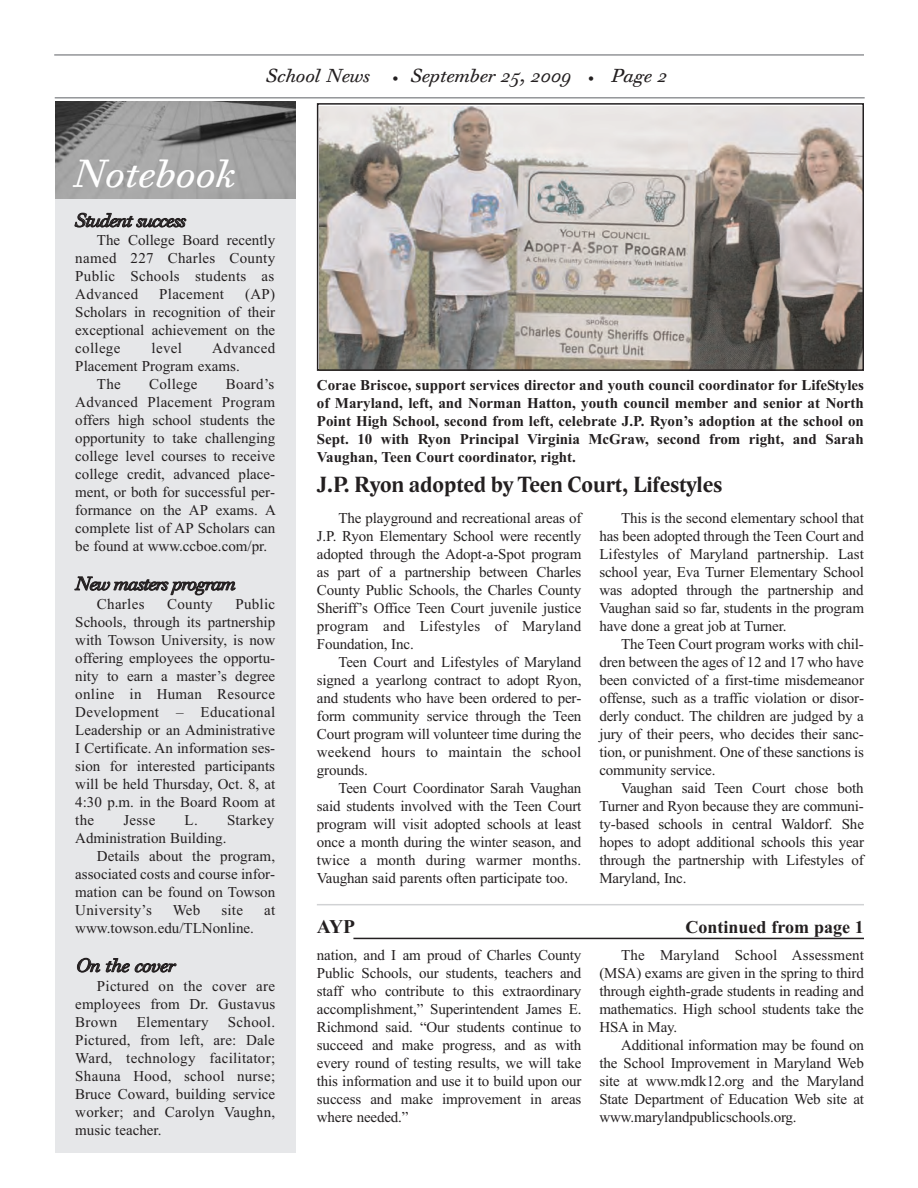
<style>
.page{position:relative;width:918px;height:1188px;background:#fff}
.page>*{position:absolute;margin:0;border:0;box-sizing:border-box;transform-origin:0 0}
.t1{font:italic 37.5px "Walbaum Text OT";color:#fff}
.t2{font:700 22.5px "Lido STFCE";color:#231f20}
.t3{font:700 19.5px "Times New Roman";color:#231f20}
.t4{font:italic 18px "Walbaum Text OT";color:#231f20}
.t5{font:italic 18px "Walbaum Text OT";letter-spacing:-.055em;color:#231f20}
.t6{font:700 18px "Times New Roman";color:#231f20}
.t7{font:italic 18px "Walbaum Text OT";letter-spacing:-.03em;color:#231f20}
.t8{font:15px/18px "Times New Roman";color:#231f20;text-align:justify}
.t9{font:700 15px/18px "Times New Roman";color:#231f20;text-align:justify}
.t10{font:15px "Times New Roman";letter-spacing:.02em;color:#231f20}
.s1{font-size:10.5px}
</style>
<div class="page">
<hr style="left:54px;top:54px;width:810px;height:2px;background:#939598">
<hr style="left:55px;top:97px;width:810px;height:2px;background:#939598">
<div style="left:55px;top:135px;width:241px;height:1018px;background:#e6e7e9"></div>
<img style="left:55px;top:102px;width:240px;height:96px">
<hr style="left:317px;top:904px;width:547px;height:1px;background:#d1d2d4">
<hr style="left:353px;top:938px;width:511px;height:1px;background:#231f20">
<img style="left:320px;top:106px;width:541px;height:262px">
<div style="left:317px;top:103px;width:547px;height:268px;border:2px solid #231f20"></div>
<h1 class="t1" style="left:72px;top:160px;width:164px">Notebook</h1>
<p class="t4" style="left:266px;top:70px;width:106px">School News</p>
<p class="t4" style="left:393px;top:70px;width:276px"><span class="s1">•</span> September 25, 2009 <span class="s1">•</span> Page 2</p>
<p class="t5" style="left:75px;top:214px;width:113px">Student success</p>
<p class="t8" style="left:75px;top:231px;width:201px;text-indent:22px">The College Board recently named 227 Charles County Public Schools students as Advanced</p>
<p class="t8" style="left:75px;top:285px;width:201px;text-indent:170px">(AP)<br>Scholars in recognition of their exceptional achievement on the college</p>
<p class="t10" style="left:159px;top:285px;width:66px">Placement</p>
<p class="t8" style="left:152px;top:339px;width:32px">level</p>
<p class="t10" style="left:212px;top:339px;width:64px">Advanced</p>
<p class="t8" style="left:75px;top:357px;width:166px">Placement Program exams.</p>
<p class="t8" style="left:97px;top:375px;width:25px">The</p>
<p class="t10" style="left:149px;top:375px;width:50px">College</p>
<p class="t8" style="left:75px;top:375px;width:202px;text-indent:151px">Board’s Advanced Placement Program offers high school students the opportunity to take challenging college level courses to receive college credit, advanced place&shy;ment, or both for successful per&shy;formance on the AP exams. A complete list of AP Scholars can be found at www.ccboe.com/pr.</p>
<p class="t5" style="left:75px;top:577px;width:163px">New masters program</p>
<p class="t10" style="left:97px;top:595px;width:49px">Charles</p>
<p class="t8" style="left:167px;top:595px;width:47px">County</p>
<p class="t8" style="left:75px;top:595px;width:201px;text-indent:160px">Public Schools, through its partnership with Towson University, is now offering employees the opportu&shy;nity to earn a master’s degree online in Human Resource Development – Educational Leadership or an Administrative I Certificate. An information ses&shy;sion for interested participants will be held Thursday, Oct. 8, at 4:30 p.m. in the Board Room at the</p>
<p class="t8" style="left:75px;top:811px;width:201px;text-indent:109px">L. Starkey<br>Administration Building.</p>
<p class="t8" style="left:75px;top:847px;width:201px;text-indent:22px">Details about the program, associated costs and course infor&shy;mation can be found on Towson University’s</p>
<p class="t8" style="left:123px;top:811px;width:34px">Jesse</p>
<p class="t8" style="left:173px;top:901px;width:29px">Web</p>
<p class="t8" style="left:221px;top:901px;width:23px">site</p>
<p class="t8" style="left:264px;top:901px;width:13px">at</p>
<p class="t8" style="left:75px;top:919px;width:180px">www.towson.edu/TLNonline.</p>
<p class="t7" style="left:76px;top:959px;width:101px">On the cover</p>
<p class="t8" style="left:75px;top:976px;width:201px;text-indent:22px">Pictured on the cover are employees from Dr. Gustavus Brown</p>
<p class="t8" style="left:75px;top:1012px;width:201px;text-indent:153px">School.<br>Pictured, from left, are: Dale Ward, technology facilitator; Shauna Hood, school nurse; Bruce Coward, building service worker; and Carolyn Vaughn, music teacher.</p>
<p class="t10" style="left:137px;top:1013px;width:73px">Elementary</p>
<p class="t9" style="left:317px;top:375px;width:549px">Corae Briscoe, support services director and youth council coordinator for LifeStyles of Maryland, left, and Norman Hatton, youth council member and senior at North Point High School, second from left, celebrate J.P. Ryon’s adoption at the school on Sept. 10 with Ryon Principal Virginia McGraw, second from right, and Sarah Vaughan, Teen Court coordinator, right.</p>
<h2 class="t2" style="left:317px;top:471px;width:407px">J.P. Ryon adopted by Teen Court, Lifestyles</h2>
<p class="t8" style="left:317px;top:509px;width:266px;text-indent:22px">The playground and recreational areas of J.P. Ryon Elementary School were recently adopted through the Adopt-a-Spot program as part of a partnership between Charles County Public Schools, the Charles County Sheriff’s Office Teen Court juvenile justice program and Lifestyles of Maryland Foundation, Inc.</p>
<p class="t8" style="left:317px;top:653px;width:266px;text-indent:22px">Teen Court and Lifestyles of Maryland signed a yearlong contract to adopt Ryon, and students who have been ordered to per&shy;form community service through the Teen Court program will volunteer time during the weekend hours to maintain the school grounds.</p>
<p class="t8" style="left:317px;top:779px;width:266px;text-indent:22px">Teen Court Coordinator Sarah Vaughan said students involved with the Teen Court program will visit adopted schools at least once a month during the winter season, and twice a month during warmer months.<br>Vaughan said parents often participate too.</p>
<p class="t8" style="left:599px;top:509px;width:266px;text-indent:22px">This is the second elementary school that has been adopted through the Teen Court and Lifestyles of Maryland partnership. Last school year, Eva Turner Elementary School was adopted through the partnership and Vaughan said so far, students in the program have done a great job at Turner.</p>
<p class="t8" style="left:599px;top:635px;width:266px;text-indent:22px">The Teen Court program works with chil&shy;dren between the ages of 12 and 17 who have been convicted of a first-time misdemeanor offense, such as a traffic violation or disor&shy;derly conduct. The children are judged by a jury of their peers, who decides their sanc&shy;tion, or punishment. One of these sanctions is community service.</p>
<p class="t8" style="left:599px;top:779px;width:266px;text-indent:22px">Vaughan said Teen Court chose both Turner and Ryon because they are communi&shy;ty-based schools in central Waldorf. She hopes to adopt additional schools this year through the partnership with Lifestyles of Maryland, Inc.</p>
<h3 class="t3" style="left:317px;top:915px;width:40px">AYP</h3>
<p class="t6" style="left:685px;top:916px;width:180px">Continued from page 1</p>
<p class="t8" style="left:317px;top:946px;width:266px">nation, and I am proud of Charles County Public Schools, our students, teachers and staff who contribute to this extraordinary accomplishment,” Superintendent James E.<br>Richmond said. “Our students continue to succeed and make progress, and as with every round of testing results, we will take this information and use it to build upon our success and make improvement in areas where needed.”</p>
<p class="t8" style="left:599px;top:946px;width:266px;text-indent:22px">The Maryland School Assessment (MSA) exams are given in the spring to third through eighth-grade students in reading and mathematics. High school students take the HSA in May.</p>
<p class="t8" style="left:599px;top:1036px;width:266px;text-indent:22px">Additional information may be found on the School Improvement in Maryland Web site at www.mdk12.org and the Maryland State Department of Education Web site at www.marylandpublicschools.org.</p>
</div>
